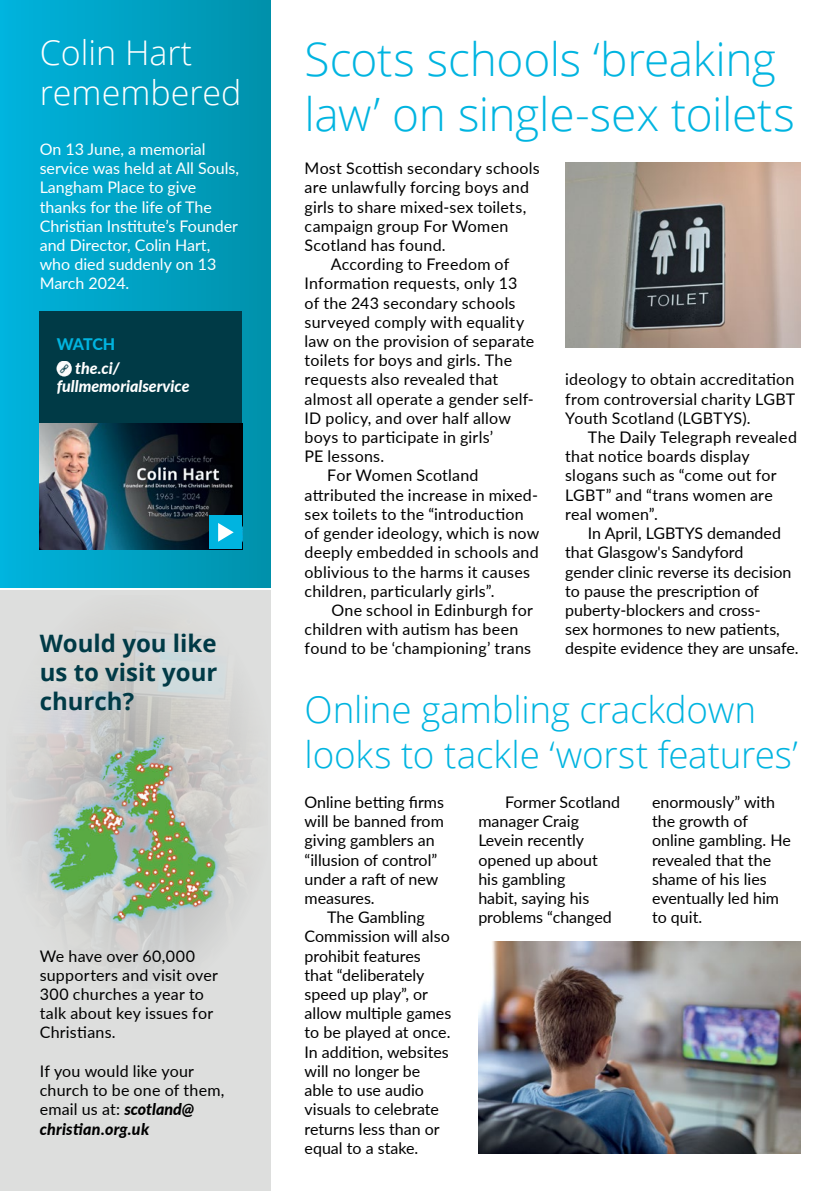
<style>
.page{position:relative;width:840px;height:1191px;background:#fff}
.page>*{position:absolute;margin:0;border:0;box-sizing:border-box;transform-origin:0 0}
.t1{font:300 46px/55.2px "Open Sans";letter-spacing:-.01em;color:#00b4e0}
.t2{font:300 36.8px/44.2px "Open Sans";letter-spacing:-.005em;color:#00b4e0}
.t3{font:300 34px/40.8px "Open Sans";color:#fff}
.t4{font:700 24px/28.8px "Open Sans";color:#003a46;text-align:justify}
.t5{font:16px/19.2px "Lato";letter-spacing:.005em;color:#000}
.t6{font:16px/19.2px "Lato";color:#fff}
.t7{font:italic 800 16px/18px "Lato";color:#fff}
.t8{font:800 16px "Lato";letter-spacing:-.035em;color:#00b4e0}
.s1{font-weight:800;font-style:italic}
</style>
<div class="page">
<div style="left:0;top:590px;width:270px;height:601px;background:#dddedd"></div>
<img style="left:19px;top:622px;width:234px;height:349px">
<img style="left:45px;top:732px;width:176px;height:193px">
<img style="left:478px;top:941px;width:321px;height:212px">
<img style="left:565px;top:162px;width:234px;height:185px">
<div style="left:0;top:0;width:270px;height:587px;background:linear-gradient(to right,#00b4de,#0090aa)"></div>
<div style="left:40px;top:311px;width:202px;height:238px;background:#003a46"></div>
<img style="left:57px;top:361px;width:15px;height:15px">
<img style="left:40px;top:424px;width:202px;height:125px">
<div style="left:209px;top:515px;width:33px;height:34px;background:#00b4e0"></div>
<svg style="left:218px;top:523px;width:15px;height:19px"></svg>
<h3 class="t3" style="left:40px;top:35px;width:203px">Colin Hart remembered</h3>
<p class="t6" style="left:40px;top:139px;width:201px">On 13 June, a memorial service was held at All Souls,<br>Langham Place to give thanks for the life of The<br>Christian Institute’s Founder and Director, Colin Hart, who died suddenly on 13<br>March 2024.</p>
<p class="t8" style="left:57px;top:338px;width:60px">WATCH</p>
<p class="t7" style="left:57px;top:360px;width:134px;text-indent:18px">the.ci/ fullmemorialservice</p>
<h3 class="t4" style="left:40px;top:631px;width:179px">Would you like us to visit your church?</h3>
<p class="t5" style="left:40px;top:945px;width:180px">We have over 60,000 supporters and visit over<br>300 churches a year to talk about key issues for<br>Christians.</p>
<p class="t5" style="left:40px;top:1060px;width:186px">If you would like your church to be one of them, email us at: <span class="s1">scotland@ christian.org.uk</span></p>
<h1 class="t1" style="left:304px;top:36px;width:491px">Scots schools ‘breaking law’ on single-sex toilets</h1>
<p class="t5" style="left:304px;top:158px;width:236px">Most Scottish secondary schools</p>
<p class="t5" style="left:304px;top:177px;width:226px">are unlawfully forcing boys and</p>
<p class="t5" style="left:304px;top:196px;width:223px">girls to share mixed-sex toilets,</p>
<p class="t5" style="left:304px;top:216px;width:205px">campaign group For Women</p>
<p class="t5" style="left:304px;top:235px;width:142px">Scotland has found.</p>
<p class="t5" style="left:330px;top:254px;width:180px">According to Freedom of</p>
<p class="t5" style="left:304px;top:273px;width:214px">Information requests, only 13</p>
<p class="t5" style="left:304px;top:292px;width:212px">of the 243 secondary schools</p>
<p class="t5" style="left:304px;top:312px;width:221px">surveyed comply with equality</p>
<p class="t5" style="left:304px;top:331px;width:231px">law on the provision of separate</p>
<p class="t5" style="left:304px;top:350px;width:209px">toilets for boys and girls. The</p>
<p class="t5" style="left:304px;top:369px;width:195px">requests also revealed that</p>
<p class="t5" style="left:304px;top:388px;width:230px">almost all operate a gender self-</p>
<p class="t5" style="left:304px;top:408px;width:208px">ID policy, and over half allow</p>
<p class="t5" style="left:304px;top:427px;width:190px">boys to participate in girls’</p>
<p class="t5" style="left:304px;top:446px;width:81px">PE lessons.</p>
<p class="t5" style="left:327px;top:465px;width:153px">For Women Scotland</p>
<p class="t5" style="left:304px;top:484px;width:235px">attributed the increase in mixed-</p>
<p class="t5" style="left:304px;top:504px;width:220px">sex toilets to the “introduction</p>
<p class="t5" style="left:304px;top:523px;width:236px">of gender ideology, which is now</p>
<p class="t5" style="left:304px;top:542px;width:235px">deeply embedded in schools and</p>
<p class="t5" style="left:304px;top:561px;width:227px">oblivious to the harms it causes</p>
<p class="t5" style="left:304px;top:580px;width:191px">children, particularly girls”.</p>
<p class="t5" style="left:331px;top:600px;width:203px">One school in Edinburgh for</p>
<p class="t5" style="left:304px;top:619px;width:215px">children with autism has been</p>
<p class="t5" style="left:304px;top:638px;width:228px">found to be ‘championing’ trans</p>
<p class="t5" style="left:565px;top:369px;width:231px;text-align:justify">ideology to obtain accreditation from controversial charity LGBT Youth Scotland (LGBTYS).</p>
<p class="t5" style="left:565px;top:427px;width:233px;text-indent:23px">The Daily Telegraph revealed that notice boards display slogans such as “come out for<br>LGBT” and “trans women are real women”.</p>
<p class="t5" style="left:565px;top:523px;width:235px;text-indent:23px">In April, LGBTYS demanded that Glasgow's Sandyford<br>gender clinic reverse its decision to pause the prescription of puberty-blockers and cross-<br>sex hormones to new patients, despite evidence they are unsafe.</p>
<h2 class="t2" style="left:304px;top:691px;width:494px">Online gambling crackdown looks to tackle ‘worst features’</h2>
<p class="t5" style="left:304px;top:792px;width:141px">Online betting firms will be banned from giving gamblers an “illusion of control” under a raft of new measures.</p>
<p class="t5" style="left:304px;top:907px;width:148px;text-indent:23px">The Gambling<br>Commission will also prohibit features that “deliberately speed up play”, or allow multiple games to be played at once.<br>In addition, websites will no longer be able to use audio visuals to celebrate returns less than or equal to a stake.</p>
<p class="t5" style="left:478px;top:792px;width:143px;text-indent:27px">Former Scotland manager Craig<br>Levein recently opened up about his gambling<br>habit, saying his problems “changed</p>
<p class="t5" style="left:651px;top:792px;width:140px">enormously” with the growth of online gambling. He revealed that the shame of his lies eventually led him to quit.</p>
</div>
